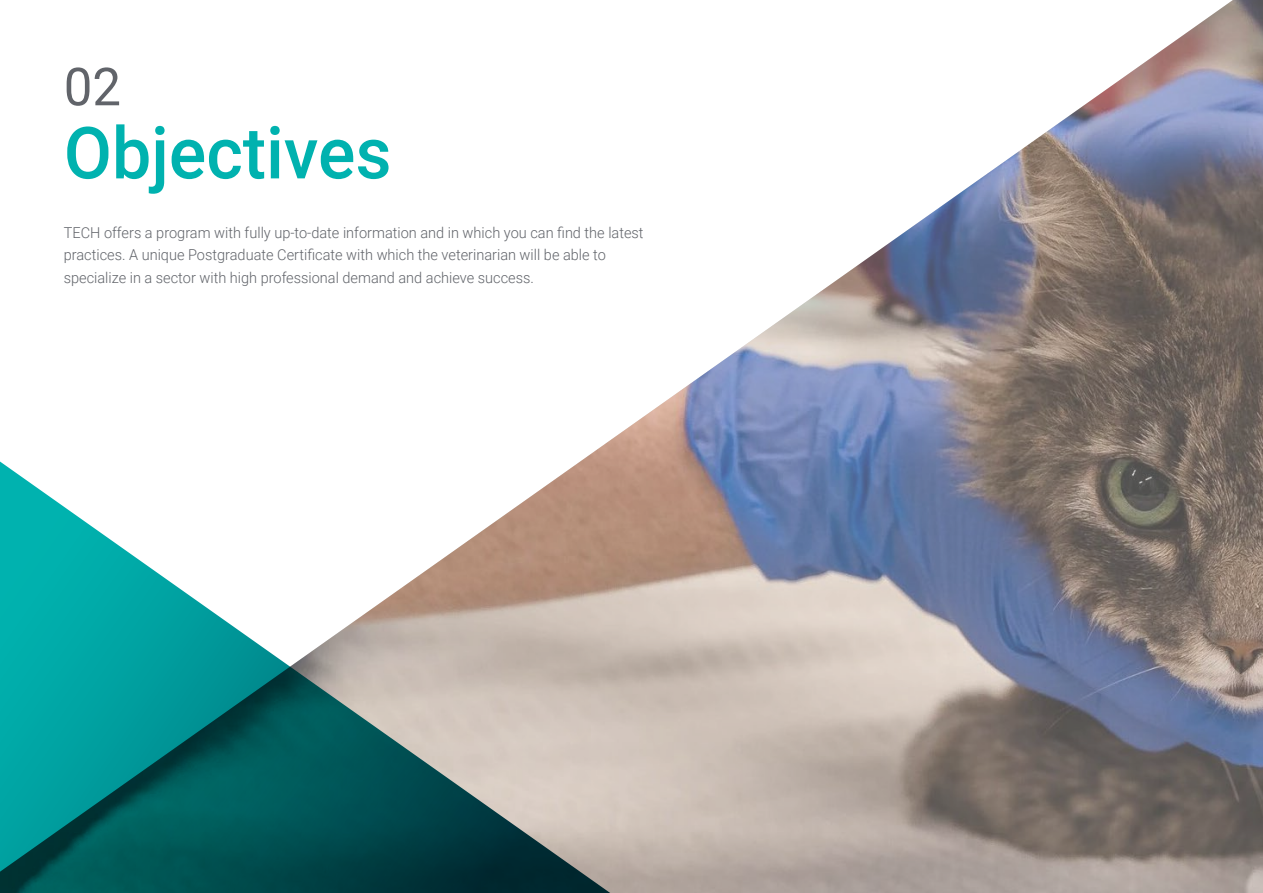
<style>
.page{position:relative;width:1263px;height:893px;background:#fff}
.page>*{position:absolute;margin:0;border:0;box-sizing:border-box;transform-origin:0 0}
.t1{font:500 72px "Roboto";color:#00b2af}
.t2{font:52.5px "Roboto";color:#61646a}
.t3{font:300 15px/22.5px "Roboto";color:#61646a}
</style>
<div class="page">
<img style="left:602px;top:0;width:661px;height:893px">
<svg style="left:0;top:446px;width:640px;height:447px"></svg>
<h2 class="t2" style="left:64px;top:50px;width:59px">02</h2>
<h1 class="t1" style="left:64px;top:102px;width:329px">Objectives</h1>
<p class="t3" style="left:64px;top:221px;width:581px">TECH offers a program with fully up-to-date information and in which you can find the latest practices. A unique Postgraduate Certificate with which the veterinarian will be able to specialize in a sector with high professional demand and achieve success.</p>
</div>
